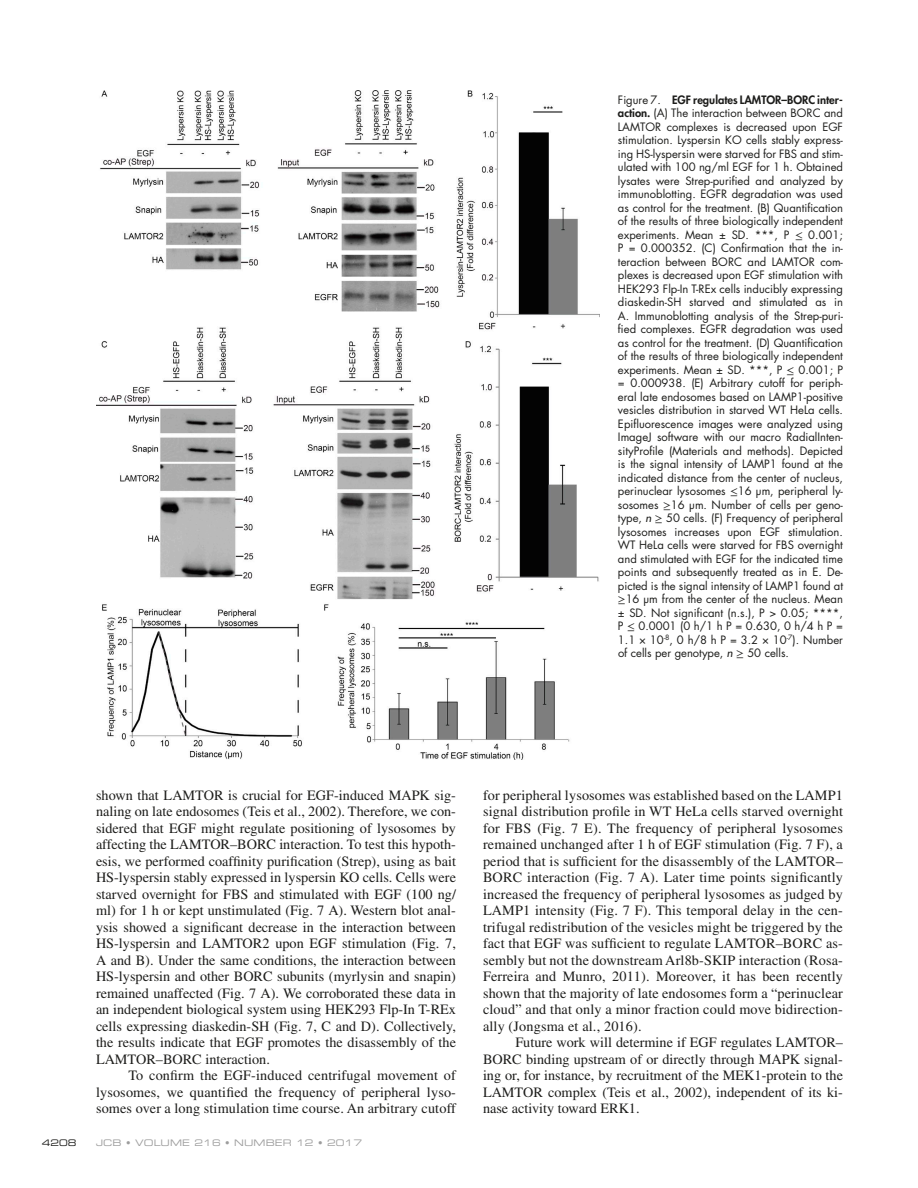
<style>
.page{position:relative;width:918px;height:1188px;background:#fff}
.page>*{position:absolute;margin:0;border:0;box-sizing:border-box;transform-origin:0 0}
.t1{font:14.25px/16.5px "Times LT Std";color:#1d1d1b;text-align:justify}
.t2{font:11.25px/13.5px "Futura Std";color:#1d1d1b;text-align:justify}
.t3{font:9px "Eurostile LT Std Ex 2";letter-spacing:.01em;color:#9d9d9d}
.t4{font:9px "Eurostile LT Std Ex 2";color:#1d1d1b}
.s1{font-weight:800}
.s2{font-family:"STIX General"}
.s3{font-weight:500;font-style:italic}
</style>
<div class="page">
<img style="left:96px;top:90px;width:504px;height:670px">
<p class="t2" style="left:618px;top:93px;width:227px">Figure 7. <span class="s1">EGF regulates LAMTOR–BORC inter&shy;action.</span> (A) The interaction between BORC and LAMTOR complexes is decreased upon EGF stimulation. Lyspersin KO cells stably express&shy;ing HS-lyspersin were starved for FBS and stim&shy;ulated with 100 ng/ml EGF for 1 h. Obtained lysates were Strep-purified and analyzed by immunoblotting. EGFR degradation was used as control for the treatment. (B) Quantification of the results of three biologically independent experiments. Mean ± SD. ***, P <span class="s2">≤</span> 0.001; P = 0.000352. (C) Confirmation that the in&shy;teraction between BORC and LAMTOR com&shy;plexes is decreased upon EGF stimulation with HEK293 Flp-In T-REx cells inducibly expressing diaskedin-SH starved and stimulated as in A. Immunoblotting analysis of the Strep-puri&shy;fied complexes. EGFR degradation was used as control for the treatment. (D) Quantification of the results of three biologically independent experiments. Mean ± SD. ***, P <span class="s2">≤</span> 0.001; P = 0.000938. (E) Arbitrary cutoff for periph&shy;eral late endosomes based on LAMP1-positive vesicles distribution in starved WT HeLa cells.<br>Epifluorescence images were analyzed using ImageJ software with our macro RadialInten&shy;sityProfile (Materials and methods). Depicted is the signal intensity of LAMP1 found at the indicated distance from the center of nucleus, perinuclear lysosomes <span class="s2">≤</span>16 µm, peripheral ly&shy;sosomes <span class="s2">≥</span>16 µm. Number of cells per geno&shy;type, <span class="s3">n</span> <span class="s2">≥</span> 50 cells. (F) Frequency of peripheral lysosomes increases upon EGF stimulation.<br>WT HeLa cells were starved for FBS overnight and stimulated with EGF for the indicated time points and subsequently treated as in E. De&shy;picted is the signal intensity of LAMP1 found at <span class="s2">≥</span>16 µm from the center of the nucleus. Mean ± SD. Not significant (n.s.), P &gt; 0.05; ****, P <span class="s2">≤</span> 0.0001 (0 h/1 h P = 0.630, 0 h/4 h P = 1.1 × 10<sup>-8</sup>, 0 h/8 h P = 3.2 × 10<sup>-7</sup>). Number of cells per genotype, <span class="s3">n</span> <span class="s2">≥</span> 50 cells.</p>
<p class="t1" style="left:96px;top:786px;width:362px">shown that LAMTOR is crucial for EGF-induced MAPK sig&shy;naling on late endosomes (Teis et al., 2002). Therefore, we con&shy;sidered that EGF might regulate positioning of lysosomes by affecting the LAMTOR–BORC interaction. To test this hypoth&shy;esis, we performed coaffinity purification (Strep), using as bait HS-lyspersin stably expressed in lyspersin KO cells. Cells were starved overnight for FBS and stimulated with EGF (100 ng/ ml) for 1 h or kept unstimulated (Fig. 7 A). Western blot anal&shy;ysis showed a significant decrease in the interaction between HS-lyspersin and LAMTOR2 upon EGF stimulation (Fig. 7, A and B). Under the same conditions, the interaction between HS-lyspersin and other BORC subunits (myrlysin and snapin) remained unaffected (Fig. 7 A). We corroborated these data in an independent biological system using HEK293 Flp-In T-REx cells expressing diaskedin-SH (Fig. 7, C and D). Collectively, the results indicate that EGF promotes the disassembly of the LAMTOR–BORC interaction.</p>
<p class="t1" style="left:96px;top:1067px;width:362px;text-indent:32px">To confirm the EGF-induced centrifugal movement of lysosomes, we quantified the frequency of peripheral lyso&shy;somes over a long stimulation time course. An arbitrary cutoff</p>
<p class="t4" style="left:42px;top:1136px;width:36px">4208</p>
<p class="t3" style="left:96px;top:1136px;width:268px">JCB • VOLUME 216 • NUMBER 12 • 2017</p>
<p class="t1" style="left:483px;top:786px;width:362px">for peripheral lysosomes was established based on the LAMP1 signal distribution profile in WT HeLa cells starved overnight for FBS (Fig. 7 E). The frequency of peripheral lysosomes remained unchanged after 1 h of EGF stimulation (Fig. 7 F), a period that is sufficient for the disassembly of the LAMTOR– BORC interaction (Fig. 7 A). Later time points significantly increased the frequency of peripheral lysosomes as judged by LAMP1 intensity (Fig. 7 F). This temporal delay in the cen&shy;trifugal redistribution of the vesicles might be triggered by the fact that EGF was sufficient to regulate LAMTOR–BORC as&shy;sembly but not the downstream Arl8b-SKIP interaction (Rosa-Ferreira and Munro, 2011). Moreover, it has been recently shown that the majority of late endosomes form a “perinuclear cloud” and that only a minor fraction could move bidirection&shy;ally (Jongsma et al., 2016).</p>
<p class="t1" style="left:483px;top:1034px;width:362px;text-indent:32px">Future work will determine if EGF regulates LAMTOR– BORC binding upstream of or directly through MAPK signal&shy;ing or, for instance, by recruitment of the MEK1-protein to the LAMTOR complex (Teis et al., 2002), independent of its ki&shy;nase activity toward ERK1.</p>
</div>
